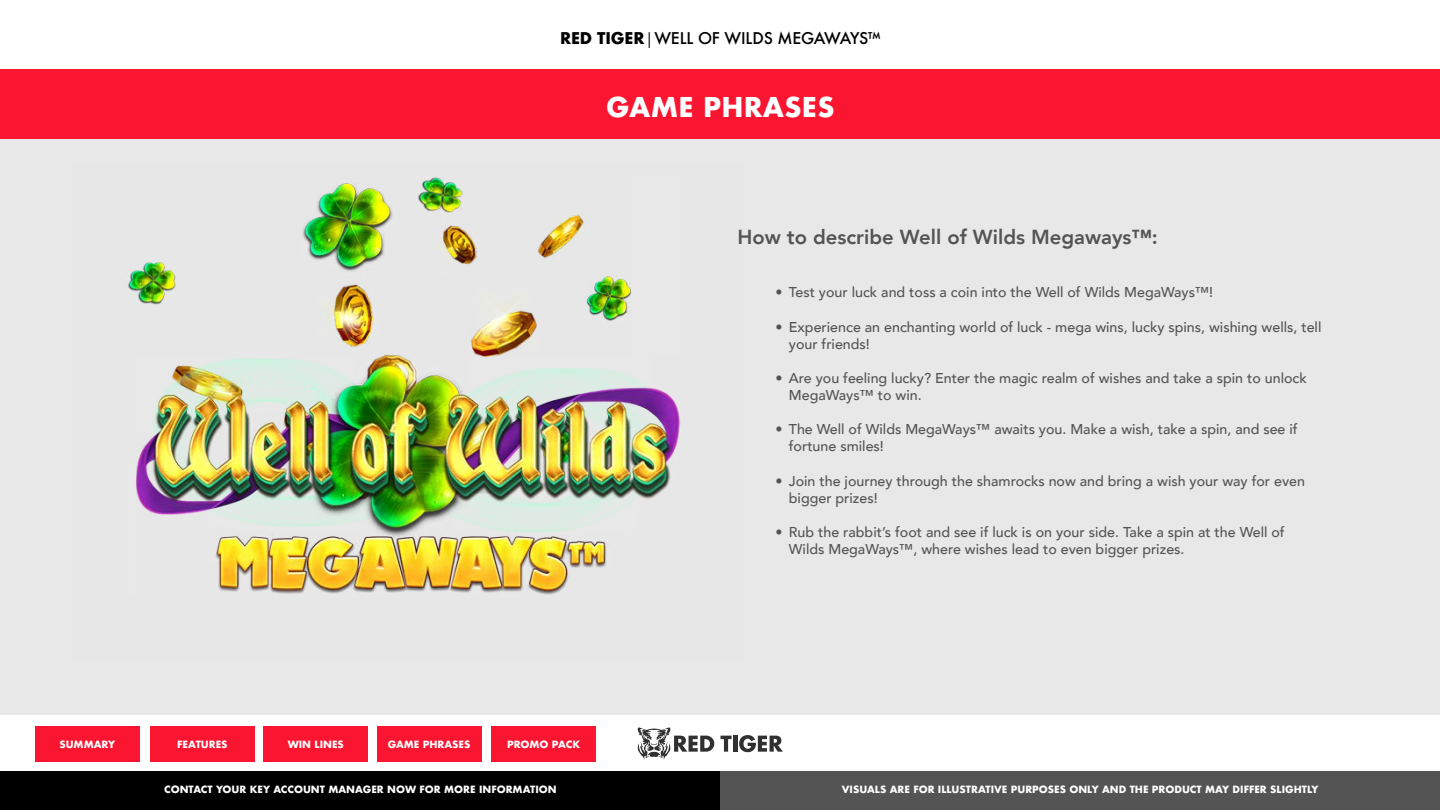
<style>
.page{position:relative;width:1440px;height:810px;background:#fff}
.page>*{position:absolute;margin:0;border:0;box-sizing:border-box;transform-origin:0 0}
.t1{font:700 26.55px "Futura";letter-spacing:.01em;color:#fff}
.t2{font:800 20.25px "Avenir";color:#545454}
.t3{font:500 15.75px "Futura";letter-spacing:-.01em;color:#000}
.t4{font:500 14.25px/17.1px "Avenir";color:#545454}
.t5{font:700 9.75px "Futura";color:#fff}
.s1{font-weight:700}
.s2{font-family:"Myriad Pro";font-weight:400}
</style>
<div class="page">
<svg style="left:638px;top:727px;width:76px;height:33px"></svg>
<svg style="left:721px;top:736px;width:11px;height:16px"></svg>
<hr style="left:733px;top:736px;width:4px;height:16px;background:#303030">
<svg style="left:739px;top:735px;width:44px;height:17px"></svg>
<div style="left:0;top:70px;width:1440px;height:644px;background:#e8e8e8"></div>
<div style="left:0;top:69px;width:1440px;height:69px;background:#fa1631"></div>
<div style="left:0;top:771px;width:720px;height:39px;background:#000"></div>
<div style="left:720px;top:771px;width:720px;height:39px;background:#545454"></div>
<img style="left:128px;top:177px;width:553px;height:418px">
<div style="left:35px;top:726px;width:105px;height:35px;background:#fa1631"></div>
<div style="left:150px;top:726px;width:105px;height:35px;background:#fa1631"></div>
<div style="left:263px;top:726px;width:105px;height:35px;background:#fa1631"></div>
<div style="left:377px;top:726px;width:105px;height:35px;background:#fa1631"></div>
<div style="left:491px;top:726px;width:105px;height:35px;background:#fa1631"></div>
<p class="t3" style="left:560px;top:27px;width:322px"><span class="s1">RED TIGER</span> <span class="s2">|</span> WELL OF WILDS MEGAWAYS™</p>
<h1 class="t1" style="left:606px;top:88px;width:230px">GAME PHRASES</h1>
<h2 class="t2" style="left:737px;top:221px;width:422px">How to describe Well of Wilds Megaways™:</h2>
<p class="t5" style="left:59px;top:737px;width:57px">SUMMARY</p>
<p class="t5" style="left:177px;top:737px;width:52px">FEATURES</p>
<p class="t5" style="left:288px;top:737px;width:58px">WIN LINES</p>
<p class="t5" style="left:388px;top:737px;width:84px">GAME PHRASES</p>
<p class="t5" style="left:507px;top:737px;width:75px">PROMO PACK</p>
<p class="t4" style="left:775px;top:283px;width:439px">• Test your luck and toss a coin into the Well of Wilds MegaWays™!</p>
<p class="t4" style="left:789px;top:317px;width:534px;text-indent:-13px">• Experience an enchanting world of luck - mega wins, lucky spins, wishing wells, tell your friends!</p>
<p class="t4" style="left:789px;top:369px;width:519px;text-indent:-13px">• Are you feeling lucky? Enter the magic realm of wishes and take a spin to unlock<br>MegaWays™ to win.</p>
<p class="t4" style="left:789px;top:420px;width:510px;text-indent:-13px">• The Well of Wilds MegaWays™ awaits you. Make a wish, take a spin, and see if fortune smiles!</p>
<p class="t4" style="left:789px;top:471px;width:518px;text-indent:-13px">• Join the journey through the shamrocks now and bring a wish your way for even bigger prizes!</p>
<p class="t4" style="left:789px;top:523px;width:497px;text-indent:-13px">• Rub the rabbit’s foot and see if luck is on your side. Take a spin at the Well of<br>Wilds MegaWays™, where wishes lead to even bigger prizes.</p>
<p class="t5" style="left:164px;top:783px;width:394px">CONTACT YOUR KEY ACCOUNT MANAGER NOW FOR MORE INFORMATION</p>
<p class="t5" style="left:842px;top:783px;width:478px">VISUALS ARE FOR ILLUSTRATIVE PURPOSES ONLY AND THE PRODUCT MAY DIFFER SLIGHTLY</p>
</div>
